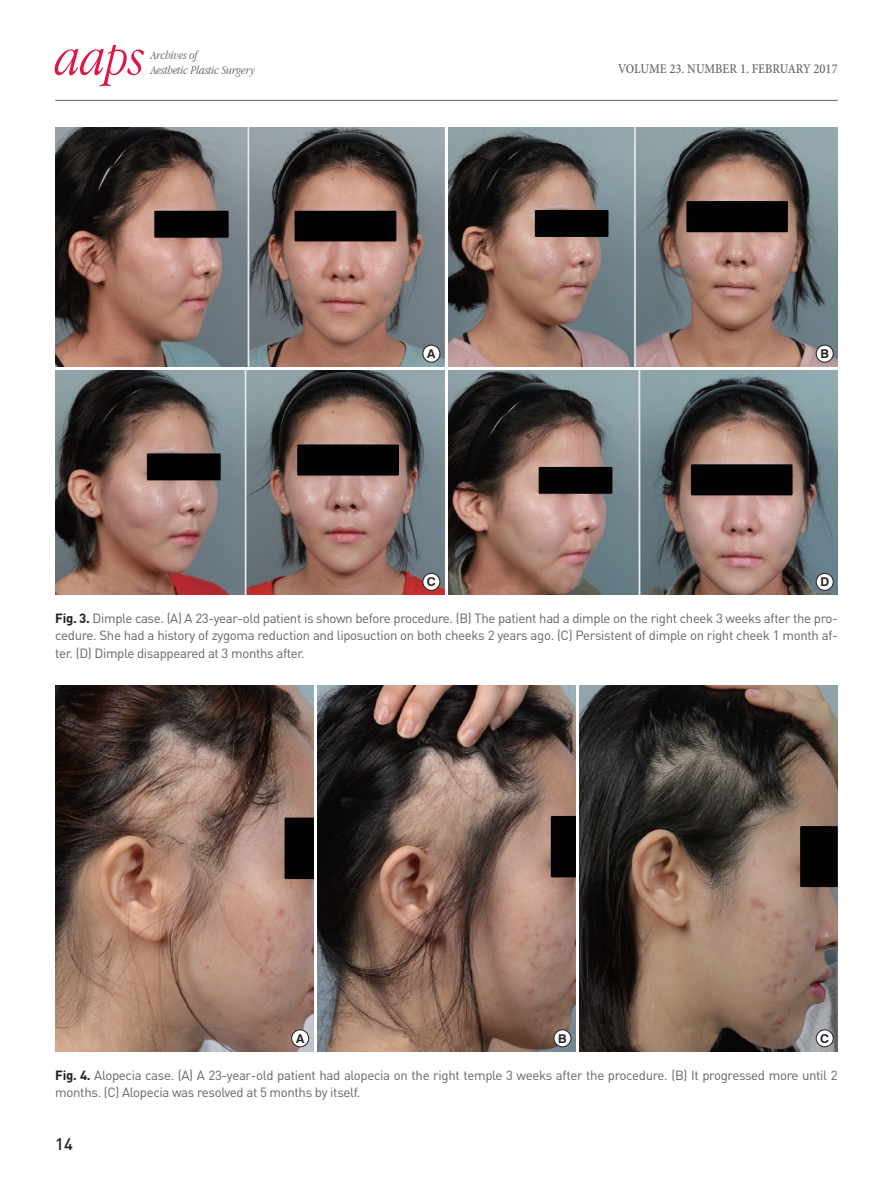
<style>
.page{position:relative;width:893px;height:1191px;background:#fff}
.page>*{position:absolute;margin:0;border:0;box-sizing:border-box;transform-origin:0 0}
.t1{font:italic 300 54px "Apple Garamond";color:#e21542}
.t2{font:500 16.5px "DIN Pro";color:#231f20}
.t3{font:500 condensed 13.5px "Minion Pro";color:#636366}
.표제목그림설명{font:13.2px/17.1px "DIN Pro";letter-spacing:-.025em;color:#636366}
.t4{font:italic 300 12.45px/15px "Apple Garamond";color:#57585a}
.t5{font:700 12.15px "Swiss 721 BT";color:#231f20}
.s1{font-weight:700;color:#231f20}
</style>
<div class="page">
<hr style="left:55px;top:100px;width:783px;height:1px;background:#636366">
<img style="left:580px;top:685px;width:258px;height:366px">
<img style="left:318px;top:685px;width:257px;height:366px">
<img style="left:55px;top:685px;width:258px;height:366px">
<div style="left:292px;top:1029px;width:17px;height:17px;background:#fff;border-radius:50%"></div>
<div style="left:291px;top:1029px;width:18px;height:18px;border:1px solid #231f20;border-radius:50%"></div>
<div style="left:554px;top:1029px;width:17px;height:17px;background:#fff;border-radius:50%"></div>
<div style="left:554px;top:1029px;width:17px;height:18px;border:1px solid #231f20;border-radius:50%"></div>
<div style="left:816px;top:1029px;width:17px;height:17px;background:#fff;border-radius:50%"></div>
<div style="left:816px;top:1029px;width:17px;height:18px;border:1px solid #231f20;border-radius:50%"></div>
<img style="left:55px;top:128px;width:389px;height:239px">
<img style="left:449px;top:128px;width:389px;height:239px">
<img style="left:55px;top:371px;width:389px;height:224px">
<img style="left:449px;top:371px;width:389px;height:224px">
<div style="left:423px;top:345px;width:17px;height:17px;background:#fff;border-radius:50%"></div>
<div style="left:423px;top:345px;width:17px;height:17px;border:1px solid #231f20;border-radius:50%"></div>
<div style="left:816px;top:345px;width:17px;height:17px;background:#fff;border-radius:50%"></div>
<div style="left:816px;top:345px;width:17px;height:17px;border:1px solid #231f20;border-radius:50%"></div>
<div style="left:423px;top:573px;width:17px;height:17px;background:#fff;border-radius:50%"></div>
<div style="left:423px;top:573px;width:17px;height:17px;border:1px solid #231f20;border-radius:50%"></div>
<div style="left:816px;top:573px;width:17px;height:17px;background:#fff;border-radius:50%"></div>
<div style="left:816px;top:573px;width:17px;height:17px;border:1px solid #231f20;border-radius:50%"></div>
<h1 class="t1" style="left:55px;top:25px;width:91px">aaps</h1>
<p class="t4" style="left:151px;top:47px;width:106px">Archives of<br>Aesthetic Plastic Surgery</p>
<p class="t3" style="left:618px;top:60px;width:221px">VOLUME 23. NUMBER 1. FEBRUARY 2017</p>
<p class="t5" style="left:427px;top:346px;width:10px">A</p>
<p class="t5" style="left:820px;top:346px;width:10px">B</p>
<p class="t5" style="left:427px;top:574px;width:10px">C</p>
<p class="t5" style="left:820px;top:574px;width:10px">D</p>
<p class="표제목그림설명" style="left:55px;top:609px;width:784px;text-align:justify"><span class="s1">Fig. 3.</span> Dimple case. (A) A 23-year-old patient is shown before procedure. (B) The patient had a dimple on the right cheek 3 weeks after the pro&shy;cedure. She had a history of zygoma reduction and liposuction on both cheeks 2 years ago. (C) Persistent of dimple on right cheek 1 month af&shy;ter. (D) Dimple disappeared at 3 months after.</p>
<p class="t5" style="left:296px;top:1031px;width:10px">A</p>
<p class="t5" style="left:558px;top:1031px;width:10px">B</p>
<p class="t5" style="left:820px;top:1031px;width:10px">C</p>
<p class="표제목그림설명" style="left:55px;top:1065px;width:784px"><span class="s1">Fig. 4.</span> Alopecia case. (A) A 23-year-old patient had alopecia on the right temple 3 weeks after the procedure. (B) It progressed more until 2 months. (C) Alopecia was resolved at 5 months by itself.</p>
<p class="t2" style="left:55px;top:1132px;width:19px">14</p>
</div>
